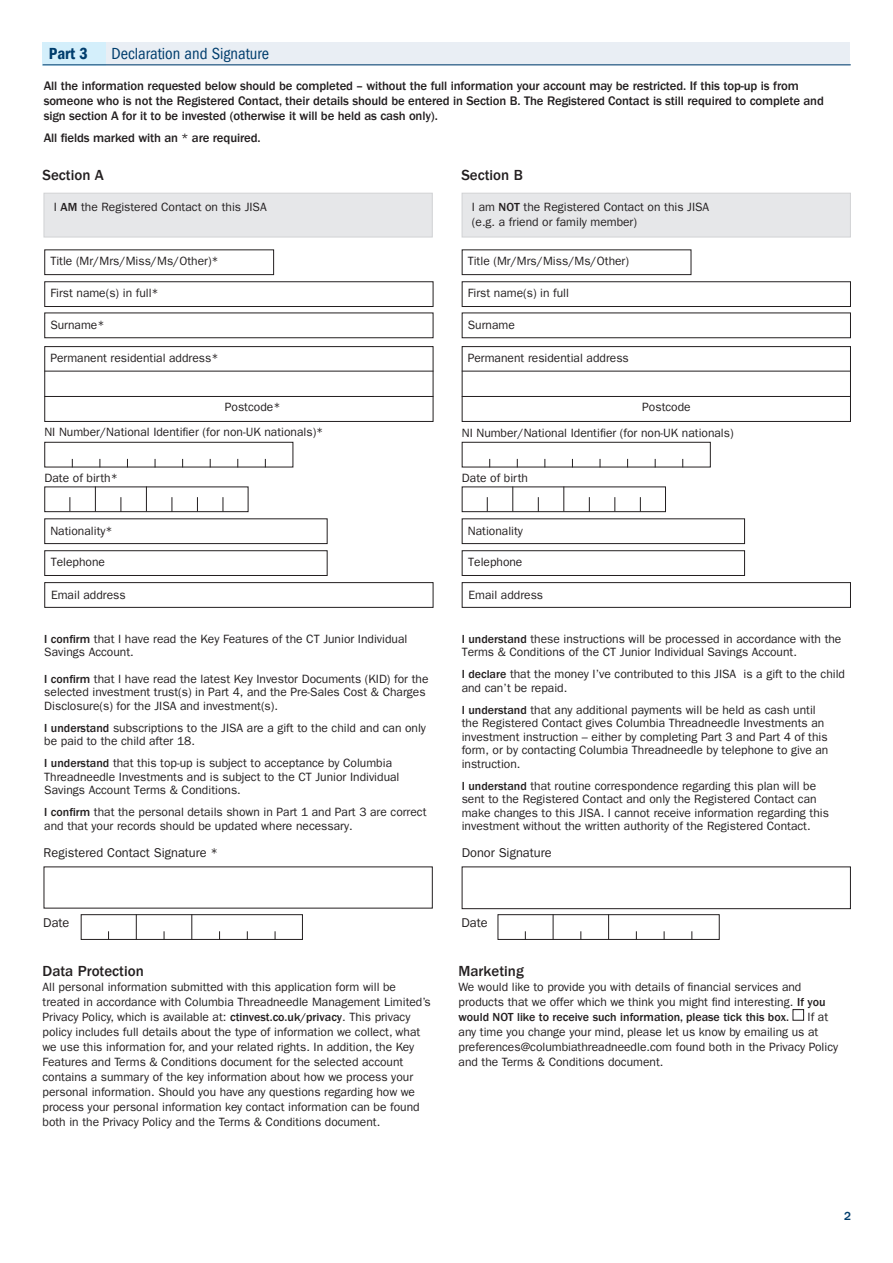
<style>
.page{position:relative;width:893px;height:1263px;background:#fff}
.page>*{position:absolute;margin:0;border:0;box-sizing:border-box;transform-origin:0 0}
.t1{font:condensed 16.5px "ITC Frank Gofor Ameriprise";color:#003d6d}
.t2{font:16.5px "ITC Frank Gofor Ameriprise Dm Cn";color:#003d6d}
.t3{font:500 15px "ITC Frank Gofor Ameriprise";color:#231f20}
.Intro_text{font:500 12.75px/15px "ITC Frank Gofor Ameriprise";letter-spacing:-.01em;color:#231f20}
.App_form_body_copy{font:12.75px "ITC Frank Gofor Ameriprise";color:#231f20}
.Text{font:12px/13.5px "ITC Frank Gofor Ameriprise";color:#231f20}
.Text__1mm_space{font:12px "ITC Frank Gofor Ameriprise";color:#231f20}
.Text-2{font:500 12px "ITC Frank Gofor Ameriprise";color:#003d6d}
.s1{font-weight:500}
</style>
<div class="page">
<div style="left:106px;top:43px;width:744px;height:23px;background:#e9eef4"></div>
<div style="left:43px;top:43px;width:63px;height:23px;background:#d4effb"></div>
<div style="left:462px;top:249px;width:229px;height:26px;background:#fff;border:1px solid #231f20"></div>
<div style="left:462px;top:281px;width:389px;height:26px;background:#fff;border:1px solid #231f20"></div>
<div style="left:462px;top:313px;width:389px;height:25px;background:#fff;border:1px solid #231f20"></div>
<div style="left:462px;top:518px;width:283px;height:26px;background:#fff;border:1px solid #231f20"></div>
<div style="left:462px;top:550px;width:283px;height:26px;background:#fff;border:1px solid #231f20"></div>
<div style="left:462px;top:582px;width:389px;height:26px;background:#fff;border:1px solid #231f20"></div>
<div style="left:462px;top:442px;width:249px;height:25px;border:1px solid #231f20"></div>
<div style="left:462px;top:346px;width:389px;height:76px;background:#fff;border:1px solid #231f20"></div>
<hr style="left:462px;top:396px;width:389px;height:1px;background:#231f20">
<hr style="left:462px;top:371px;width:389px;height:1px;background:#231f20">
<div style="left:462px;top:486px;width:204px;height:26px;background:#fff;border:1px solid #231f20"></div>
<svg style="left:487px;top:497px;width:1px;height:14px"></svg>
<svg style="left:512px;top:486px;width:1px;height:26px"></svg>
<svg style="left:538px;top:497px;width:1px;height:15px"></svg>
<svg style="left:563px;top:486px;width:1px;height:25px"></svg>
<svg style="left:589px;top:497px;width:1px;height:15px"></svg>
<svg style="left:614px;top:497px;width:1px;height:14px"></svg>
<svg style="left:640px;top:497px;width:1px;height:15px"></svg>
<div style="left:462px;top:193px;width:389px;height:44px;background:#e6e7e9;border:1px solid #d1d2d4"></div>
<div style="left:498px;top:914px;width:222px;height:26px;border:1px solid #231f20"></div>
<svg style="left:608px;top:914px;width:1px;height:26px"></svg>
<svg style="left:553px;top:914px;width:1px;height:26px"></svg>
<div style="left:462px;top:866px;width:389px;height:43px;border:1px solid #231f20"></div>
<div style="left:44px;top:193px;width:389px;height:44px;background:#e6e7e9;border:1px solid #d1d2d4"></div>
<div style="left:44px;top:249px;width:230px;height:26px;background:#fff;border:1px solid #231f20"></div>
<div style="left:44px;top:281px;width:389px;height:26px;background:#fff;border:1px solid #231f20"></div>
<div style="left:44px;top:313px;width:389px;height:25px;background:#fff;border:1px solid #231f20"></div>
<div style="left:44px;top:518px;width:284px;height:26px;background:#fff;border:1px solid #231f20"></div>
<div style="left:44px;top:550px;width:284px;height:26px;background:#fff;border:1px solid #231f20"></div>
<div style="left:44px;top:582px;width:389px;height:26px;background:#fff;border:1px solid #231f20"></div>
<div style="left:44px;top:442px;width:249px;height:25px;border:1px solid #231f20"></div>
<div style="left:44px;top:346px;width:389px;height:76px;background:#fff;border:1px solid #231f20"></div>
<hr style="left:44px;top:396px;width:389px;height:1px;background:#231f20">
<hr style="left:44px;top:371px;width:389px;height:1px;background:#231f20">
<div style="left:44px;top:486px;width:204px;height:26px;background:#fff;border:1px solid #231f20"></div>
<svg style="left:70px;top:497px;width:1px;height:14px"></svg>
<svg style="left:95px;top:486px;width:1px;height:26px"></svg>
<svg style="left:121px;top:497px;width:1px;height:15px"></svg>
<svg style="left:146px;top:486px;width:1px;height:25px"></svg>
<svg style="left:172px;top:497px;width:1px;height:15px"></svg>
<svg style="left:197px;top:497px;width:1px;height:14px"></svg>
<svg style="left:223px;top:497px;width:1px;height:15px"></svg>
<div style="left:81px;top:914px;width:222px;height:26px;border:1px solid #231f20"></div>
<svg style="left:191px;top:914px;width:1px;height:26px"></svg>
<svg style="left:136px;top:914px;width:1px;height:26px"></svg>
<div style="left:793px;top:1009px;width:11px;height:11px;border:1px solid #231f20"></div>
<hr style="left:43px;top:65px;width:808px;height:1px;background:#003d6d">
<p class="t2" style="left:49px;top:44px;width:41px">Part 3</p>
<p class="t1" style="left:112px;top:44px;width:159px">Declaration and Signature</p>
<p class="Intro_text" style="left:44px;top:79px;width:782px">All the information requested below should be completed – without the full information your account may be restricted. If this top-up is from someone who is not the Registered Contact, their details should be entered in Section B. The Registered Contact is still required to complete and sign section A for it to be invested (otherwise it will be held as cash only).</p>
<p class="Intro_text" style="left:44px;top:130px;width:218px">All fields marked with an * are required.</p>
<p class="t3" style="left:43px;top:167px;width:63px">Section A</p>
<p class="t3" style="left:461px;top:167px;width:63px">Section B</p>
<p class="Text" style="left:54px;top:201px;width:214px">I <span class="s1">AM</span> the Registered Contact on this JISA</p>
<p class="Text" style="left:472px;top:201px;width:239px">I am <span class="s1">NOT</span> the Registered Contact on this JISA</p>
<p class="Text" style="left:472px;top:215px;width:167px">(e.g. a friend or family member)</p>
<p class="Text" style="left:50px;top:255px;width:170px">Title (Mr/Mrs/Miss/Ms/Other)*</p>
<p class="Text" style="left:50px;top:286px;width:110px">First name(s) in full*</p>
<p class="Text" style="left:50px;top:318px;width:56px">Surname*</p>
<p class="Text" style="left:468px;top:255px;width:163px">Title (Mr/Mrs/Miss/Ms/Other)</p>
<p class="Text" style="left:468px;top:286px;width:103px">First name(s) in full</p>
<p class="Text" style="left:468px;top:318px;width:49px">Surname</p>
<p class="Text" style="left:50px;top:351px;width:170px">Permanent residential address*</p>
<p class="Text" style="left:468px;top:351px;width:163px">Permanent residential address</p>
<p class="Text" style="left:225px;top:400px;width:57px">Postcode*</p>
<p class="Text" style="left:642px;top:400px;width:50px">Postcode</p>
<p class="Text" style="left:44px;top:425px;width:281px">NI Number/National Identifier (for non-UK nationals)*</p>
<p class="Text" style="left:462px;top:426px;width:273px">NI Number/National Identifier (for non-UK nationals)</p>
<p class="Text__1mm_space" style="left:45px;top:471px;width:75px">Date of birth*</p>
<p class="Text__1mm_space" style="left:462px;top:471px;width:68px">Date of birth</p>
<p class="Text" style="left:50px;top:524px;width:64px">Nationality*</p>
<p class="Text" style="left:51px;top:555px;width:56px">Telephone</p>
<p class="Text" style="left:51px;top:588px;width:76px">Email address</p>
<p class="Text" style="left:468px;top:524px;width:57px">Nationality</p>
<p class="Text" style="left:468px;top:555px;width:56px">Telephone</p>
<p class="Text" style="left:468px;top:588px;width:76px">Email address</p>
<p class="Text" style="left:44px;top:632px;width:365px"><span class="s1">I confirm</span> that I have read the Key Features of the CT Junior Individual<br>Savings Account.</p>
<p class="Text" style="left:44px;top:672px;width:386px"><span class="s1">I confirm</span> that I have read the latest Key Investor Documents (KID) for the selected investment trust(s) in Part 4, and the Pre-Sales Cost &amp; Charges<br>Disclosure(s) for the JISA and investment(s).</p>
<p class="Text" style="left:44px;top:721px;width:383px"><span class="s1">I understand</span> subscriptions to the JISA are a gift to the child and can only be paid to the child after 18.</p>
<p class="Text" style="left:44px;top:756px;width:357px"><span class="s1">I understand</span> that this top-up is subject to acceptance by Columbia<br>Threadneedle Investments and is subject to the CT Junior Individual<br>Savings Account Terms &amp; Conditions.</p>
<p class="Text" style="left:44px;top:805px;width:384px"><span class="s1">I confirm</span> that the personal details shown in Part 1 and Part 3 are correct and that your records should be updated where necessary.</p>
<p class="App_form_body_copy" style="left:44px;top:846px;width:176px">Registered Contact Signature *</p>
<p class="Text" style="left:462px;top:632px;width:381px"><span class="s1">I understand</span> these instructions will be processed in accordance with the<br>Terms &amp; Conditions of the CT Junior Individual Savings Account.</p>
<p class="Text" style="left:462px;top:668px;width:385px"><span class="s1">I declare</span> that the money I’ve contributed to this JISA is a gift to the child and can’t be repaid.</p>
<p class="Text" style="left:462px;top:703px;width:368px"><span class="s1">I understand</span> that any additional payments will be held as cash until the Registered Contact gives Columbia Threadneedle Investments an investment instruction – either by completing Part 3 and Part 4 of this form, or by contacting Columbia Threadneedle by telephone to give an instruction.</p>
<p class="Text" style="left:462px;top:779px;width:369px"><span class="s1">I understand</span> that routine correspondence regarding this plan will be sent to the Registered Contact and only the Registered Contact can make changes to this JISA. I cannot receive information regarding this investment without the written authority of the Registered Contact.</p>
<p class="App_form_body_copy" style="left:462px;top:846px;width:92px">Donor Signature</p>
<p class="App_form_body_copy" style="left:43px;top:915px;width:28px">Date</p>
<p class="t3" style="left:43px;top:962px;width:103px">Data Protection</p>
<p class="Text" style="left:43px;top:979px;width:390px;line-height:15px">All personal information submitted with this application form will be treated in accordance with Columbia Threadneedle Management Limited’s Privacy Policy, which is available at: <span class="s1">ctinvest.co.uk/privacy</span>. This privacy policy includes full details about the type of information we collect, what we use this information for, and your related rights. In addition, the Key Features and Terms &amp; Conditions document for the selected account contains a summary of the key information about how we process your personal information. Should you have any questions regarding how we process your personal information key contact information can be found both in the Privacy Policy and the Terms &amp; Conditions document.</p>
<p class="App_form_body_copy" style="left:461px;top:915px;width:28px">Date</p>
<p class="t3" style="left:459px;top:962px;width:67px">Marketing</p>
<p class="Text" style="left:459px;top:979px;width:369px;line-height:15px">We would like to provide you with details of financial services and products that we offer which we think you might find interesting. <span class="s1">If you would NOT like to receive such information, please tick this box.</span></p>
<p class="Text" style="left:459px;top:1009px;width:381px;line-height:15px;text-indent:349px">If at any time you change your mind, please let us know by emailing us at preferences@columbiathreadneedle.com found both in the Privacy Policy and the Terms &amp; Conditions document.</p>
<p class="Text-2" style="left:844px;top:1210px;width:9px">2</p>
</div>
